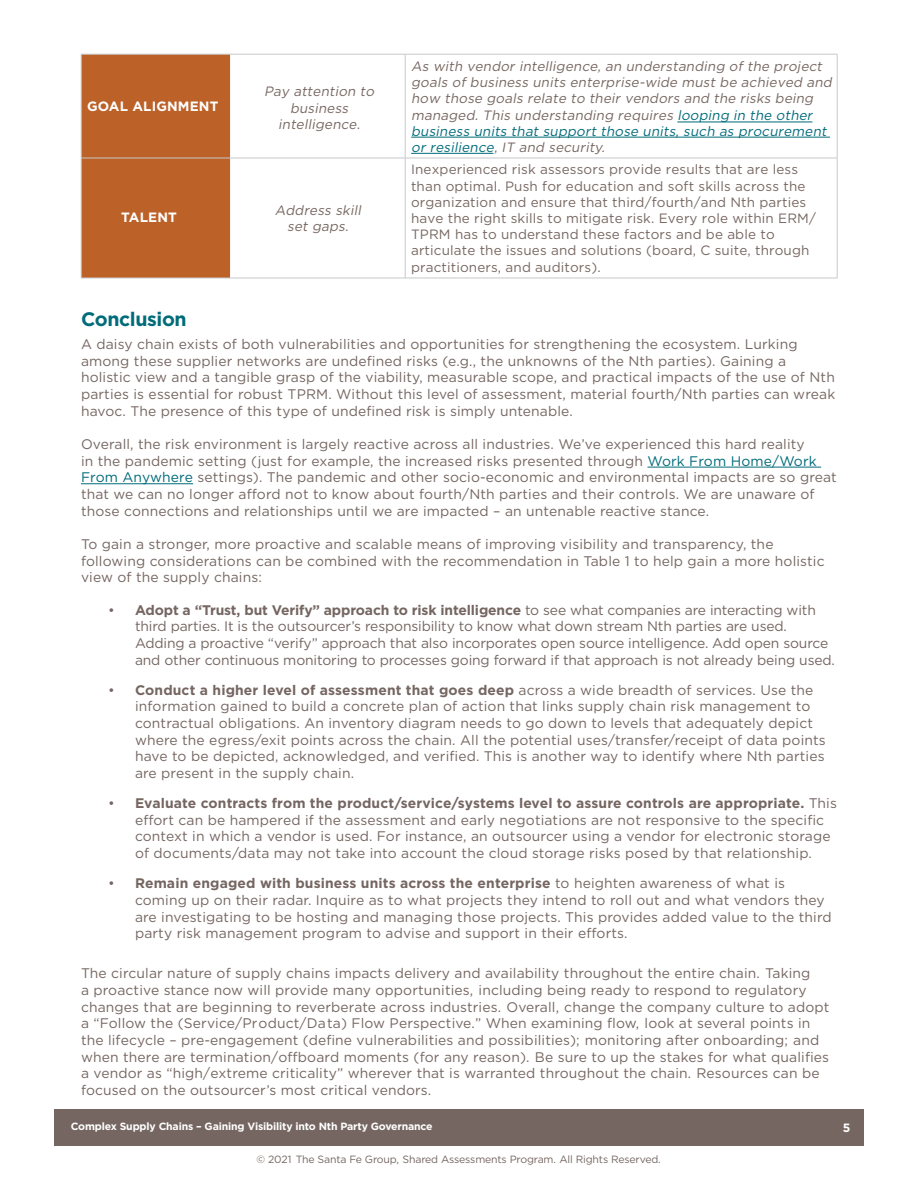
<style>
.page{position:relative;width:918px;height:1188px;background:#fff}
.page>*{position:absolute;margin:0;border:0;box-sizing:border-box;transform-origin:0 0}
.t1{font:700 19.5px "Gotham";letter-spacing:-.02em;color:#006c7a}
.t2{font:13.8px/16.6px "Gotham";letter-spacing:.01em;color:#756661}
.t3{font:13.8px/16.6px "Gotham";letter-spacing:-.01em;color:#756661}
.t4{font:italic 13.5px/16.2px "Gotham";color:#776761;text-align:center}
.t5{font:13.5px/16.2px "Gotham";letter-spacing:.01em;color:#776761}
.t6{font:700 13.5px "Gotham";letter-spacing:.01em;color:#fff}
.t7{font:700 12px "Gotham";color:#fff}
.t8{font:10.5px "Gotham";letter-spacing:-.015em;color:#756661}
.t9{font:700 10.5px "Gotham";letter-spacing:-.015em;color:#fff}
.s1{color:#006b7a}
.s2{font-weight:700}
</style>
<div class="page">
<div style="left:54px;top:1109px;width:810px;height:37px;background:#756661"></div>
<hr style="left:647px;top:467px;width:174px;height:1px;background:#006b7a">
<hr style="left:81px;top:483px;width:112px;height:1px;background:#006b7a">
<div style="left:82px;top:55px;width:148px;height:223px;background:#bc6128"></div>
<hr style="left:81px;top:54px;width:162px;height:1px;background:#c7c8ca">
<hr style="left:81px;top:54px;width:1px;height:104px;background:#c7c8ca">
<hr style="left:243px;top:54px;width:162px;height:1px;background:#c7c8ca">
<hr style="left:405px;top:54px;width:432px;height:1px;background:#c7c8ca">
<hr style="left:405px;top:54px;width:1px;height:104px;background:#c7c8ca">
<hr style="left:837px;top:54px;width:1px;height:104px;background:#c7c8ca">
<hr style="left:81px;top:158px;width:162px;height:1px;background:#c7c8ca">
<hr style="left:81px;top:158px;width:1px;height:120px;background:#c7c8ca">
<hr style="left:243px;top:158px;width:162px;height:1px;background:#c7c8ca">
<hr style="left:405px;top:158px;width:432px;height:1px;background:#c7c8ca">
<hr style="left:405px;top:158px;width:1px;height:120px;background:#c7c8ca">
<hr style="left:837px;top:158px;width:1px;height:120px;background:#c7c8ca">
<hr style="left:81px;top:278px;width:162px;height:1px;background:#c7c8ca">
<hr style="left:243px;top:278px;width:162px;height:1px;background:#c7c8ca">
<hr style="left:405px;top:278px;width:432px;height:1px;background:#c7c8ca">
<hr style="left:411px;top:137px;width:419px;height:1px;background:#006b7a">
<hr style="left:411px;top:153px;width:82px;height:1px;background:#006b7a">
<hr style="left:677px;top:122px;width:135px;height:1px;background:#006b7a">
<p class="t6" style="left:87px;top:98px;width:133px">GOAL ALIGNMENT</p>
<p class="t4" style="left:264px;top:83px;width:115px">Pay attention to business intelligence.</p>
<p class="t6" style="left:121px;top:208px;width:57px">TALENT</p>
<p class="t4" style="left:275px;top:202px;width:91px">Address skill set gaps.</p>
<p class="t4" style="left:411px;top:58px;width:425px;text-align:left">As with vendor intelligence, an understanding of the project goals of business units enterprise-wide must be achieved and how those goals relate to their vendors and the risks being managed. This understanding requires <span class="s1">looping in the other business units that support those units, such as procurement or resilience</span>, IT and security.</p>
<p class="t5" style="left:411px;top:161px;width:406px">Inexperienced risk assessors provide results that are less than optimal. Push for education and soft skills across the organization and ensure that third/fourth/and Nth parties have the right skills to mitigate risk. Every role within ERM/ TPRM has to understand these factors and be able to articulate the issues and solutions (board, C suite, through practitioners, and auditors).</p>
<h1 class="t1" style="left:81px;top:306px;width:107px">Conclusion</h1>
<p class="t2" style="left:81px;top:336px;width:756px">A daisy chain exists of both vulnerabilities and opportunities for strengthening the ecosystem. Lurking among these supplier networks are undefined risks (e.g., the unknowns of the Nth parties). Gaining a holistic view and a tangible grasp of the viability, measurable scope, and practical impacts of the use of Nth parties is essential for robust TPRM. Without this level of assessment, material fourth/Nth parties can wreak havoc. The presence of this type of undefined risk is simply untenable.</p>
<p class="t2" style="left:81px;top:436px;width:757px">Overall, the risk environment is largely reactive across all industries. We’ve experienced this hard reality<br>in the pandemic setting (just for example, the increased risks presented through <span class="s1">Work From Home/Work From Anywhere</span> settings). The pandemic and other socio-economic and environmental impacts are so great that we can no longer afford not to know about fourth/Nth parties and their controls. We are unaware of those connections and relationships until we are impacted – an untenable reactive stance.</p>
<p class="t2" style="left:81px;top:535px;width:745px">To gain a stronger, more proactive and scalable means of improving visibility and transparency, the following considerations can be combined with the recommendation in Table 1 to help gain a more holistic view of the supply chains:</p>
<p class="t3" style="left:135px;top:601px;width:702px;text-indent:-27px">• <span class="s2">Adopt a “Trust, but Verify” approach to risk intelligence</span> to see what companies are interacting with third parties. It is the outsourcer’s responsibility to know what down stream Nth parties are used.<br>Adding a proactive “verify” approach that also incorporates open source intelligence. Add open source and other continuous monitoring to processes going forward if that approach is not already being used.</p>
<p class="t2" style="left:135px;top:681px;width:692px;text-indent:-27px">• <span class="s2">Conduct a higher level of assessment that goes deep</span> across a wide breadth of services. Use the information gained to build a concrete plan of action that links supply chain risk management to contractual obligations. An inventory diagram needs to go down to levels that adequately depict where the egress/exit points across the chain. All the potential uses/transfer/receipt of data points have to be depicted, acknowledged, and verified. This is another way to identify where Nth parties are present in the supply chain.</p>
<p class="t2" style="left:135px;top:795px;width:703px;text-indent:-27px">• <span class="s2">Evaluate contracts from the product/service/systems level to assure controls are appropriate.</span> This effort can be hampered if the assessment and early negotiations are not responsive to the specific context in which a vendor is used. For instance, an outsourcer using a vendor for electronic storage of documents/data may not take into account the cloud storage risks posed by that relationship.</p>
<p class="t2" style="left:135px;top:875px;width:698px;text-indent:-27px">• <span class="s2">Remain engaged with business units across the enterprise</span> to heighten awareness of what is coming up on their radar. Inquire as to what projects they intend to roll out and what vendors they are investigating to be hosting and managing those projects. This provides added value to the third party risk management program to advise and support in their efforts.</p>
<p class="t2" style="left:81px;top:965px;width:750px">The circular nature of supply chains impacts delivery and availability throughout the entire chain. Taking<br>a proactive stance now will provide many opportunities, including being ready to respond to regulatory changes that are beginning to reverberate across industries. Overall, change the company culture to adopt a “Follow the (Service/Product/Data) Flow Perspective.” When examining flow, look at several points in the lifecycle – pre-engagement (define vulnerabilities and possibilities); monitoring after onboarding; and when there are termination/offboard moments (for any reason). Be sure to up the stakes for what qualifies a vendor as “high/extreme criticality” wherever that is warranted throughout the chain. Resources can be focused on the outsourcer’s most critical vendors.</p>
<p class="t9" style="left:71px;top:1120px;width:363px">Complex Supply Chains – Gaining Visibility into Nth Party Governance</p>
<p class="t7" style="left:843px;top:1119px;width:9px">5</p>
<p class="t8" style="left:257px;top:1152px;width:406px">© 2021 The Santa Fe Group, Shared Assessments Program. All Rights Reserved.</p>
</div>
